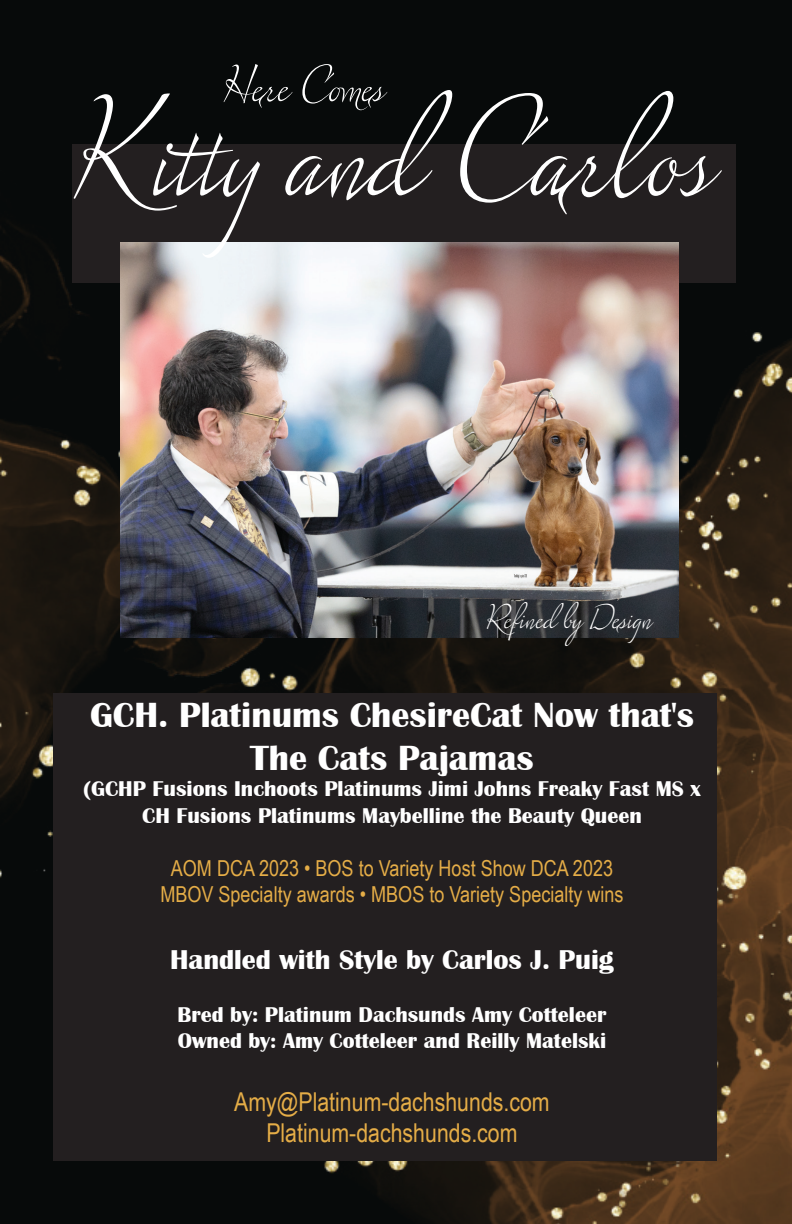
<style>
.page{position:relative;width:792px;height:1224px;background:#fff}
.page>*{position:absolute;margin:0;border:0;box-sizing:border-box;transform-origin:0 0}
.t1{font:150px "Lush Script";color:#fff}
.t2{font:54px "Lush Script";color:#fff}
.t3{font:700 36px/43.2px "Britannic";color:#fff;text-align:center}
.t4{font:36px "Lush Script";color:#fff}
.t5{font:700 28px "Britannic";color:#fff}
.t6{font:26px/31.2px "Arial Narrow";color:#e5ad47;text-align:center}
.t7{font:700 22px/26.4px "Britannic";color:#fff;text-align:center}
.t8{font:22px/26.4px "Arial Narrow";color:#e5ad47;text-align:center}
</style>
<div class="page">
<div style="left:0;top:0;width:474px;height:26px;background:#070a0a"></div>
<img style="left:0;top:26px;width:792px;height:1198px">
<div style="left:72px;top:144px;width:664px;height:139px;background:#231f20"></div>
<div style="left:53px;top:693px;width:663px;height:468px;background:#231f20"></div>
<img style="left:121px;top:242px;width:558px;height:395px">
<h2 class="t2" style="left:222px;top:50px;width:166px">Here Comes</h2>
<h1 class="t1" style="left:73px;top:55px;width:654px">Kitty and Carlos</h1>
<h3 class="t4" style="left:485px;top:595px;width:170px">Refined by Design</h3>
<h3 class="t3" style="left:90px;top:694px;width:605px">GCH. Platinums ChesireCat Now that's<br>The Cats Pajamas</h3>
<p class="t7" style="left:83px;top:776px;width:619px">(GCHP Fusions Inchoots Platinums Jimi Johns Freaky Fast MS x<br>CH Fusions Platinums Maybelline the Beauty Queen</p>
<p class="t8" style="left:160px;top:854px;width:465px">AOM DCA 2023 • BOS to Variety Host Show DCA 2023<br>MBOV Specialty awards • MBOS to Variety Specialty wins</p>
<p class="t5" style="left:170px;top:944px;width:445px">Handled with Style by Carlos J. Puig</p>
<p class="t7" style="left:178px;top:1002px;width:430px;text-align:left">Bred by: Platinum Dachsunds Amy Cotteleer<br>Owned by: Amy Cotteleer and Reilly Matelski</p>
<p class="t6" style="left:234px;top:1085px;width:317px">Amy@Platinum-dachshunds.com<br>Platinum-dachshunds.com</p>
</div>
